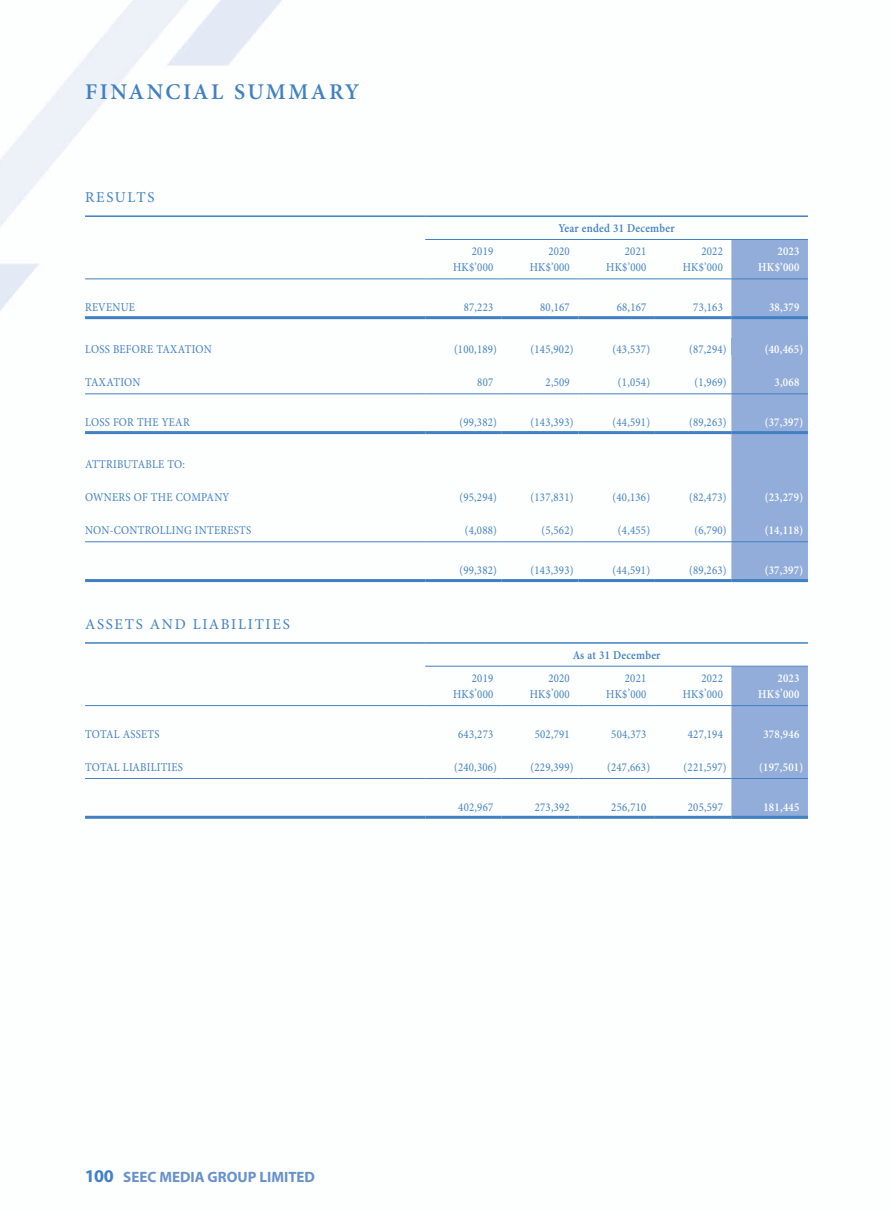
<style>
.page{position:relative;width:893px;height:1212px;background:#fff}
.page>*{position:absolute;margin:0;border:0;box-sizing:border-box;transform-origin:0 0}
.t1{font:600 22.5px "Minion Pro";letter-spacing:.11em;color:#4180c2}
.t2{font:700 18px "Myriad Pro";color:#4180c2}
.t3{font:15px "Minion Pro";letter-spacing:.115em;color:#4180c2}
.t4{font:700 15px "Myriad Pro";color:#6791cb}
.t5{font:12px "Minion Pro";letter-spacing:.025em;color:#4180c2;scale:.9 1}
.t6{font:600 12px "Minion Pro";letter-spacing:.02em;color:#fff;scale:.9 1}
.t7{font:600 12px "Minion Pro";letter-spacing:.02em;color:#4180c2;scale:.9 1}
</style>
<div class="page">
<div style="left:731px;top:240px;width:77px;height:339px;background:#92add9"></div>
<div style="left:731px;top:338px;width:77px;height:17px;background:#92add9"></div>
<hr style="left:85px;top:215px;width:340px;height:2px;background:#4180c2">
<hr style="left:425px;top:215px;width:383px;height:2px;background:#4180c2">
<hr style="left:425px;top:239px;width:383px;height:1px;background:#4180c2">
<hr style="left:85px;top:278px;width:340px;height:1px;background:#4180c2">
<hr style="left:425px;top:278px;width:77px;height:1px;background:#4180c2">
<hr style="left:502px;top:278px;width:76px;height:1px;background:#4180c2">
<hr style="left:578px;top:278px;width:77px;height:1px;background:#4180c2">
<hr style="left:655px;top:278px;width:76px;height:1px;background:#4180c2">
<hr style="left:731px;top:278px;width:77px;height:1px;background:#4180c2">
<hr style="left:85px;top:316px;width:340px;height:3px;background:#4180c2">
<hr style="left:425px;top:316px;width:77px;height:3px;background:#4180c2">
<hr style="left:502px;top:316px;width:76px;height:3px;background:#4180c2">
<hr style="left:578px;top:316px;width:77px;height:3px;background:#4180c2">
<hr style="left:655px;top:316px;width:76px;height:3px;background:#4180c2">
<hr style="left:731px;top:316px;width:77px;height:3px;background:#4180c2">
<hr style="left:85px;top:393px;width:340px;height:1px;background:#4180c2">
<hr style="left:425px;top:393px;width:77px;height:1px;background:#4180c2">
<hr style="left:502px;top:393px;width:76px;height:1px;background:#4180c2">
<hr style="left:578px;top:393px;width:77px;height:1px;background:#4180c2">
<hr style="left:655px;top:393px;width:76px;height:1px;background:#4180c2">
<hr style="left:731px;top:393px;width:77px;height:1px;background:#4180c2">
<hr style="left:85px;top:431px;width:340px;height:3px;background:#4180c2">
<hr style="left:425px;top:431px;width:77px;height:3px;background:#4180c2">
<hr style="left:502px;top:431px;width:76px;height:3px;background:#4180c2">
<hr style="left:578px;top:431px;width:77px;height:3px;background:#4180c2">
<hr style="left:655px;top:431px;width:76px;height:3px;background:#4180c2">
<hr style="left:731px;top:431px;width:77px;height:3px;background:#4180c2">
<hr style="left:85px;top:541px;width:340px;height:1px;background:#4180c2">
<hr style="left:425px;top:541px;width:77px;height:1px;background:#4180c2">
<hr style="left:502px;top:541px;width:76px;height:1px;background:#4180c2">
<hr style="left:578px;top:541px;width:77px;height:1px;background:#4180c2">
<hr style="left:655px;top:541px;width:76px;height:1px;background:#4180c2">
<hr style="left:731px;top:541px;width:77px;height:1px;background:#4180c2">
<hr style="left:85px;top:579px;width:340px;height:3px;background:#4180c2">
<hr style="left:425px;top:579px;width:77px;height:3px;background:#4180c2">
<hr style="left:502px;top:579px;width:76px;height:3px;background:#4180c2">
<hr style="left:578px;top:579px;width:77px;height:3px;background:#4180c2">
<hr style="left:655px;top:579px;width:76px;height:3px;background:#4180c2">
<hr style="left:731px;top:579px;width:77px;height:3px;background:#4180c2">
<div style="left:731px;top:667px;width:77px;height:149px;background:#92add9"></div>
<hr style="left:85px;top:642px;width:340px;height:2px;background:#4180c2">
<hr style="left:425px;top:642px;width:383px;height:2px;background:#4180c2">
<hr style="left:425px;top:666px;width:383px;height:1px;background:#4180c2">
<hr style="left:85px;top:705px;width:340px;height:1px;background:#4180c2">
<hr style="left:425px;top:705px;width:77px;height:1px;background:#4180c2">
<hr style="left:502px;top:705px;width:76px;height:1px;background:#4180c2">
<hr style="left:578px;top:705px;width:77px;height:1px;background:#4180c2">
<hr style="left:655px;top:705px;width:76px;height:1px;background:#4180c2">
<hr style="left:731px;top:705px;width:77px;height:1px;background:#4180c2">
<hr style="left:85px;top:778px;width:340px;height:1px;background:#4180c2">
<hr style="left:425px;top:778px;width:77px;height:1px;background:#4180c2">
<hr style="left:502px;top:778px;width:76px;height:1px;background:#4180c2">
<hr style="left:578px;top:778px;width:77px;height:1px;background:#4180c2">
<hr style="left:655px;top:778px;width:76px;height:1px;background:#4180c2">
<hr style="left:731px;top:778px;width:77px;height:1px;background:#4180c2">
<hr style="left:85px;top:816px;width:340px;height:3px;background:#4180c2">
<hr style="left:425px;top:816px;width:77px;height:3px;background:#4180c2">
<hr style="left:502px;top:816px;width:76px;height:3px;background:#4180c2">
<hr style="left:578px;top:816px;width:77px;height:3px;background:#4180c2">
<hr style="left:655px;top:816px;width:76px;height:3px;background:#4180c2">
<hr style="left:731px;top:816px;width:77px;height:3px;background:#4180c2">
<h1 class="t1" style="left:85px;top:77px;width:276px">FINANCIAL SUMMARY</h1>
<p class="t3" style="left:85px;top:187px;width:71px">RESULTS</p>
<p class="t7" style="left:559px;top:220px;width:130px">Year ended 31 December</p>
<p class="t5" style="left:472px;top:243px;width:25px">2019</p>
<p class="t5" style="left:548px;top:243px;width:25px">2020</p>
<p class="t5" style="left:625px;top:243px;width:25px">2021</p>
<p class="t5" style="left:701px;top:243px;width:25px">2022</p>
<p class="t6" style="left:777px;top:243px;width:26px">2023</p>
<p class="t5" style="left:453px;top:259px;width:46px">HK$’000</p>
<p class="t5" style="left:530px;top:259px;width:46px">HK$’000</p>
<p class="t5" style="left:606px;top:259px;width:46px">HK$’000</p>
<p class="t5" style="left:683px;top:259px;width:46px">HK$’000</p>
<p class="t6" style="left:758px;top:259px;width:47px">HK$’000</p>
<p class="t5" style="left:85px;top:299px;width:57px">REVENUE</p>
<p class="t5" style="left:464px;top:299px;width:34px">87,223</p>
<p class="t5" style="left:540px;top:299px;width:34px">80,167</p>
<p class="t5" style="left:617px;top:299px;width:34px">68,167</p>
<p class="t5" style="left:693px;top:299px;width:34px">73,163</p>
<p class="t6" style="left:769px;top:299px;width:35px">38,379</p>
<p class="t5" style="left:85px;top:341px;width:142px">LOSS BEFORE TAXATION</p>
<p class="t5" style="left:454px;top:341px;width:49px">(100,189)</p>
<p class="t5" style="left:531px;top:341px;width:49px">(145,902)</p>
<p class="t5" style="left:612px;top:341px;width:43px">(43,537)</p>
<p class="t5" style="left:689px;top:341px;width:43px">(87,294)</p>
<p class="t6" style="left:765px;top:341px;width:44px">(40,465)</p>
<p class="t5" style="left:85px;top:374px;width:63px">TAXATION</p>
<p class="t5" style="left:477px;top:374px;width:19px">807</p>
<p class="t5" style="left:546px;top:374px;width:28px">2,509</p>
<p class="t5" style="left:618px;top:374px;width:37px">(1,054)</p>
<p class="t5" style="left:694px;top:374px;width:37px">(1,969)</p>
<p class="t6" style="left:774px;top:374px;width:29px">3,068</p>
<p class="t5" style="left:85px;top:414px;width:118px">LOSS FOR THE YEAR</p>
<p class="t5" style="left:459px;top:414px;width:43px">(99,382)</p>
<p class="t5" style="left:530px;top:414px;width:49px">(143,393)</p>
<p class="t5" style="left:612px;top:414px;width:43px">(44,591)</p>
<p class="t5" style="left:689px;top:414px;width:43px">(89,263)</p>
<p class="t6" style="left:765px;top:414px;width:44px">(37,397)</p>
<p class="t5" style="left:85px;top:456px;width:113px">ATTRIBUTABLE TO:</p>
<p class="t5" style="left:85px;top:489px;width:162px">OWNERS OF THE COMPANY</p>
<p class="t5" style="left:459px;top:489px;width:43px">(95,294)</p>
<p class="t5" style="left:530px;top:489px;width:49px">(137,831)</p>
<p class="t5" style="left:612px;top:489px;width:43px">(40,136)</p>
<p class="t5" style="left:689px;top:489px;width:43px">(82,473)</p>
<p class="t6" style="left:765px;top:489px;width:44px">(23,279)</p>
<p class="t5" style="left:85px;top:522px;width:186px">NON-CONTROLLING INTERESTS</p>
<p class="t5" style="left:465px;top:522px;width:37px">(4,088)</p>
<p class="t5" style="left:541px;top:522px;width:37px">(5,562)</p>
<p class="t5" style="left:618px;top:522px;width:37px">(4,455)</p>
<p class="t5" style="left:694px;top:522px;width:37px">(6,790)</p>
<p class="t6" style="left:765px;top:522px;width:44px">(14,118)</p>
<p class="t5" style="left:459px;top:562px;width:43px">(99,382)</p>
<p class="t5" style="left:531px;top:562px;width:49px">(143,393)</p>
<p class="t5" style="left:612px;top:562px;width:43px">(44,591)</p>
<p class="t5" style="left:689px;top:562px;width:43px">(89,263)</p>
<p class="t6" style="left:765px;top:562px;width:44px">(37,397)</p>
<p class="t3" style="left:85px;top:614px;width:206px">ASSETS AND LIABILITIES</p>
<p class="t7" style="left:573px;top:646px;width:99px">As at 31 December</p>
<p class="t5" style="left:472px;top:670px;width:25px">2019</p>
<p class="t5" style="left:548px;top:670px;width:25px">2020</p>
<p class="t5" style="left:625px;top:670px;width:25px">2021</p>
<p class="t5" style="left:701px;top:670px;width:25px">2022</p>
<p class="t6" style="left:777px;top:669px;width:26px">2023</p>
<p class="t5" style="left:453px;top:686px;width:46px">HK$’000</p>
<p class="t5" style="left:530px;top:686px;width:46px">HK$’000</p>
<p class="t5" style="left:606px;top:686px;width:46px">HK$’000</p>
<p class="t5" style="left:683px;top:686px;width:46px">HK$’000</p>
<p class="t6" style="left:758px;top:686px;width:47px">HK$’000</p>
<p class="t5" style="left:85px;top:726px;width:84px">TOTAL ASSETS</p>
<p class="t5" style="left:458px;top:726px;width:40px">643,273</p>
<p class="t5" style="left:535px;top:726px;width:40px">502,791</p>
<p class="t5" style="left:611px;top:726px;width:40px">504,373</p>
<p class="t5" style="left:688px;top:726px;width:40px">427,194</p>
<p class="t6" style="left:763px;top:726px;width:42px">378,946</p>
<p class="t5" style="left:85px;top:759px;width:110px">TOTAL LIABILITIES</p>
<p class="t5" style="left:454px;top:759px;width:49px">(240,306)</p>
<p class="t5" style="left:531px;top:759px;width:49px">(229,399)</p>
<p class="t5" style="left:607px;top:759px;width:49px">(247,663)</p>
<p class="t5" style="left:684px;top:759px;width:49px">(221,597)</p>
<p class="t6" style="left:759px;top:759px;width:50px">(197,501)</p>
<p class="t5" style="left:458px;top:799px;width:40px">402,967</p>
<p class="t5" style="left:535px;top:799px;width:40px">273,392</p>
<p class="t5" style="left:611px;top:799px;width:40px">256,710</p>
<p class="t5" style="left:688px;top:799px;width:40px">205,597</p>
<p class="t6" style="left:763px;top:799px;width:42px">181,445</p>
<h2 class="t2" style="left:85px;top:1164px;width:30px">100</h2>
<p class="t4" style="left:123px;top:1167px;width:193px">SEEC MEDIA GROUP LIMITED</p>
</div>
